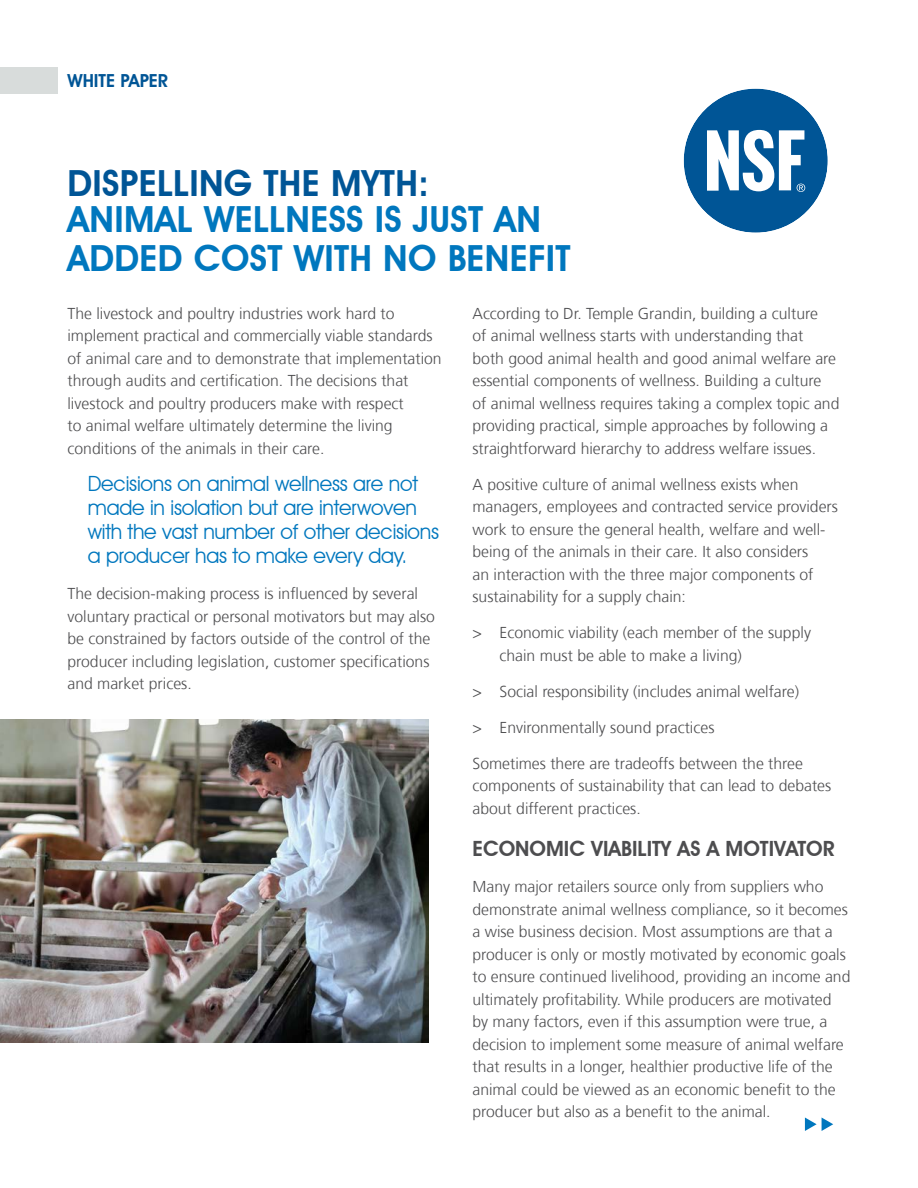
<style>
.page{position:relative;width:918px;height:1188px;background:#fff}
.page>*{position:absolute;margin:0;border:0;box-sizing:border-box;transform-origin:0 0}
.t1{font:600 36px/39px "Avant Garde IT Cby BT";letter-spacing:.01em;color:#0077be}
.t2{font:600 36px "Avant Garde IT Cby BT";letter-spacing:.01em;color:#005596}
.t3{font:21px/24px "Avant Garde IT Cby BT";letter-spacing:-.01em;color:#0077be}
.t4{font:600 21px "Avant Garde IT Cby BT";color:#4d4d4f}
.t5{font:600 18px "Avant Garde IT Cby BT";color:#005596}
.t6{font:300 15.75px/22.5px "Frutiger";color:#4d4d4f}
</style>
<div class="page">
<svg style="left:805px;top:1118px;width:28px;height:13px"></svg>
<img style="left:0;top:719px;width:429px;height:323px">
<div style="left:0;top:68px;width:57px;height:26px;background:#d8dcdb"></div>
<svg style="left:683px;top:88px;width:145px;height:145px"></svg>
<p class="t5" style="left:68px;top:70px;width:102px">WHITE PAPER</p>
<h1 class="t2" style="left:68px;top:161px;width:363px">DISPELLING THE MYTH:</h1>
<h1 class="t1" style="left:68px;top:199px;width:505px">ANIMAL WELLNESS IS JUST AN<br>ADDED COST WITH NO BENEFIT</h1>
<p class="t6" style="left:68px;top:302px;width:376px">The livestock and poultry industries work hard to implement practical and commercially viable standards of animal care and to demonstrate that implementation through audits and certification. The decisions that livestock and poultry producers make with respect<br>to animal welfare ultimately determine the living conditions of the animals in their care.</p>
<h2 class="t3" style="left:88px;top:471px;width:353px">Decisions on animal wellness are not made in isolation but are interwoven with the vast number of other decisions a producer has to make every day.</h2>
<p class="t6" style="left:68px;top:583px;width:369px">The decision-making process is influenced by several voluntary practical or personal motivators but may also be constrained by factors outside of the control of the producer including legislation, customer specifications and market prices.</p>
<p class="t6" style="left:472px;top:302px;width:368px">According to Dr. Temple Grandin, building a culture<br>of animal wellness starts with understanding that<br>both good animal health and good animal welfare are essential components of wellness. Building a culture<br>of animal wellness requires taking a complex topic and providing practical, simple approaches by following a straightforward hierarchy to address welfare issues.</p>
<p class="t6" style="left:472px;top:473px;width:367px">A positive culture of animal wellness exists when managers, employees and contracted service providers work to ensure the general health, welfare and well&shy;being of the animals in their care. It also considers<br>an interaction with the three major components of sustainability for a supply chain:</p>
<p class="t6" style="left:499px;top:622px;width:313px;text-indent:-27px">&gt; Economic viability (each member of the supply chain must be able to make a living)</p>
<p class="t6" style="left:472px;top:680px;width:328px">&gt; Social responsibility (includes animal welfare)</p>
<p class="t6" style="left:472px;top:716px;width:243px">&gt; Environmentally sound practices</p>
<p class="t6" style="left:472px;top:752px;width:360px">Sometimes there are tradeoffs between the three components of sustainability that can lead to debates about different practices.</p>
<h2 class="t4" style="left:472px;top:836px;width:364px">ECONOMIC VIABILITY AS A MOTIVATOR</h2>
<p class="t6" style="left:472px;top:876px;width:379px">Many major retailers source only from suppliers who demonstrate animal wellness compliance, so it becomes a wise business decision. Most assumptions are that a producer is only or mostly motivated by economic goals to ensure continued livelihood, providing an income and ultimately profitability. While producers are motivated by many factors, even if this assumption were true, a decision to implement some measure of animal welfare that results in a longer, healthier productive life of the animal could be viewed as an economic benefit to the producer but also as a benefit to the animal.</p>
</div>
